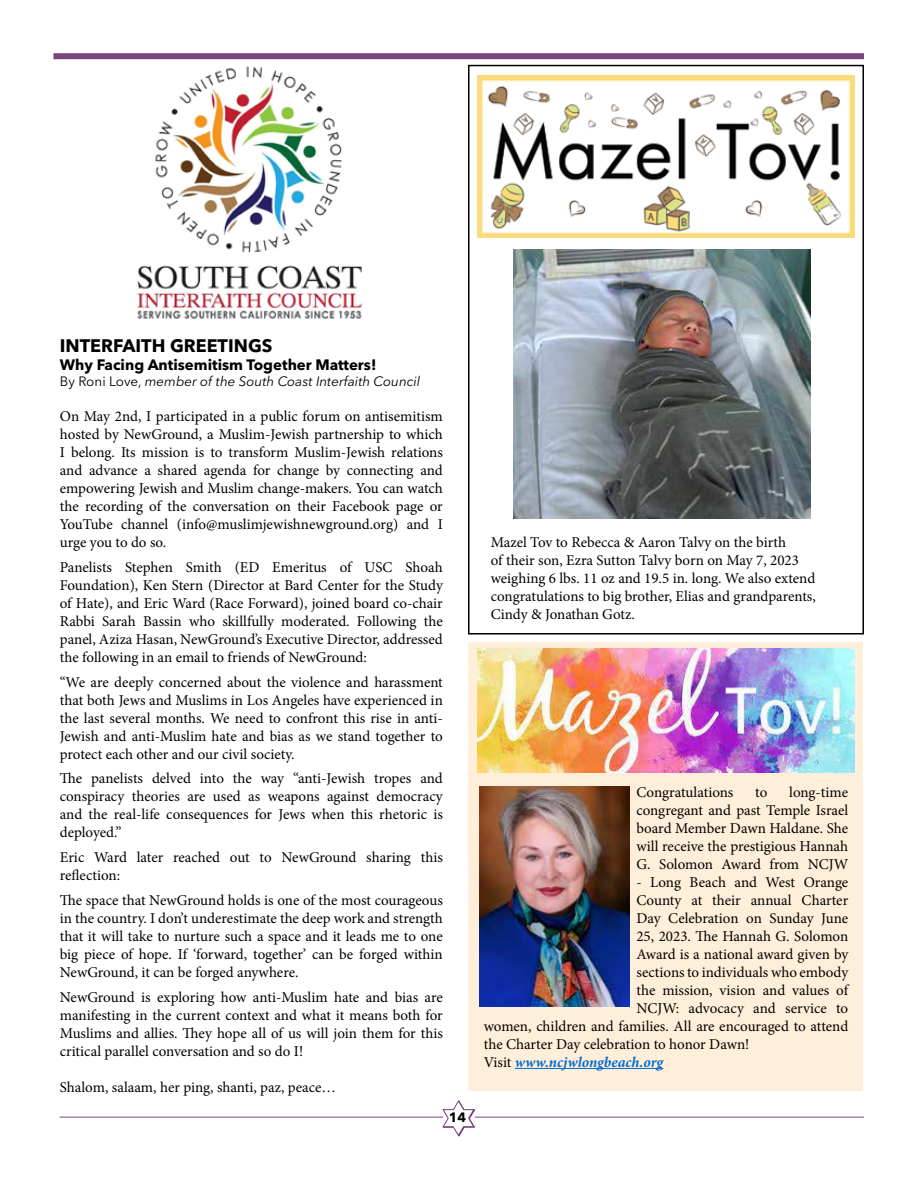
<style>
.page{position:relative;width:918px;height:1188px;background:#fff}
.page>*{position:absolute;margin:0;border:0;box-sizing:border-box;transform-origin:0 0}
.t1{font:700 18px "Avenir Next LT Pro";color:#000}
.t2{font:15px/18px "Minion Pro";letter-spacing:-.005em;color:#000;text-align:justify}
.t3{font:700 15px "Avenir Next LT Pro";color:#000}
.t4{font:italic 700 15px "Minion Pro";color:#006dcf}
.t5{font:italic 13.5px "Avenir Next LT Pro";color:#000}
.t6{font:700 13.5px "Avenir Next LT Pro";color:#000}
.s1{font-style:normal}
.s2{font-weight:400;font-style:normal;color:#000}
</style>
<div class="page">
<svg style="left:443px;top:1100px;width:32px;height:37px"></svg>
<hr style="left:475px;top:1117px;width:389px;height:1px;background:#79457f">
<hr style="left:60px;top:1117px;width:383px;height:1px;background:#79457f">
<div style="left:53px;top:53px;width:811px;height:6px;background:#79457f"></div>
<img style="left:138px;top:66px;width:224px;height:253px">
<div style="left:469px;top:642px;width:394px;height:449px;background:#ffeed9"></div>
<img style="left:477px;top:75px;width:378px;height:162px">
<img style="left:513px;top:250px;width:297px;height:268px">
<div style="left:468px;top:65px;width:396px;height:569px;border:2px solid #000"></div>
<img style="left:477px;top:648px;width:378px;height:124px">
<hr style="left:515px;top:1068px;width:148px;height:1px;background:#006dcf">
<img style="left:480px;top:786px;width:150px;height:221px">
<p class="t1" style="left:60px;top:334px;width:214px">INTERFAITH GREETINGS</p>
<p class="t3" style="left:60px;top:355px;width:318px">Why Facing Antisemitism Together Matters!</p>
<p class="t5" style="left:60px;top:373px;width:362px"><span class="s1">By Roni Love,</span> member of the South Coast Interfaith Council</p>
<p class="t2" style="left:60px;top:408px;width:385px">On May 2nd, I participated in a public forum on antisemitism hosted by NewGround, a Muslim-Jewish partnership to which I belong. Its mission is to transform Muslim-Jewish relations and advance a shared agenda for change by connecting and empowering Jewish and Muslim change-makers. You can watch the recording of the conversation on their Facebook page or YouTube channel (info@muslimjewishnewground.org) and I urge you to do so.</p>
<p class="t2" style="left:60px;top:558px;width:385px">Panelists Stephen Smith (ED Emeritus of USC Shoah Foundation), Ken Stern (Director at Bard Center for the Study of Hate), and Eric Ward (Race Forward), joined board co-chair Rabbi Sarah Bassin who skillfully moderated. Following the panel, Aziza Hasan, NewGround’s Executive Director, addressed the following in an email to friends of NewGround:</p>
<p class="t2" style="left:60px;top:673px;width:385px">“We are deeply concerned about the violence and harassment that both Jews and Muslims in Los Angeles have experienced in the last several months. We need to confront this rise in anti-Jewish and anti-Muslim hate and bias as we stand together to protect each other and our civil society.</p>
<p class="t2" style="left:60px;top:770px;width:385px">The panelists delved into the way “anti-Jewish tropes and conspiracy theories are used as weapons against democracy and the real-life consequences for Jews when this rhetoric is deployed.”</p>
<p class="t2" style="left:60px;top:849px;width:385px">Eric Ward later reached out to NewGround sharing this reflection:</p>
<p class="t2" style="left:60px;top:891px;width:385px">The space that NewGround holds is one of the most courageous in the country. I don’t underestimate the deep work and strength that it will take to nurture such a space and it leads me to one big piece of hope. If ‘forward, together’ can be forged within NewGround, it can be forged anywhere.</p>
<p class="t2" style="left:60px;top:988px;width:385px">NewGround is exploring how anti-Muslim hate and bias are manifesting in the current context and what it means both for Muslims and allies. They hope all of us will join them for this critical parallel conversation and so do I!</p>
<p class="t2" style="left:60px;top:1078px;width:278px">Shalom, salaam, her ping, shanti, paz, peace…</p>
<p class="t6" style="left:449px;top:1109px;width:19px">14</p>
<p class="t2" style="left:491px;top:533px;width:327px;text-align:left">Mazel Tov to Rebecca &amp; Aaron Talvy on the birth<br>of their son, Ezra Sutton Talvy born on May 7, 2023 weighing 6 lbs. 11 oz and 19.5 in. long. We also extend congratulations to big brother, Elias and grandparents, Cindy &amp; Jonathan Gotz.</p>
<p class="t2" style="left:636px;top:783px;width:213px;text-indent:153px">long-time congregant and past Temple Israel board Member Dawn Haldane. She will receive the prestigious Hannah G. Solomon Award from NCJW</p>
<p class="t2" style="left:636px;top:873px;width:213px">- Long Beach and West Orange</p>
<p class="t2" style="left:636px;top:891px;width:213px">County at their annual Charter</p>
<p class="t2" style="left:636px;top:909px;width:213px">Day Celebration on Sunday June</p>
<p class="t2" style="left:636px;top:927px;width:213px">25, 2023. The Hannah G. Solomon</p>
<p class="t2" style="left:636px;top:945px;width:213px">Award is a national award given by</p>
<p class="t2" style="left:636px;top:963px;width:213px">sections to individuals who embody</p>
<p class="t2" style="left:636px;top:981px;width:213px">the mission, vision and values of</p>
<p class="t2" style="left:636px;top:999px;width:213px">NCJW: advocacy and service to</p>
<p class="t2" style="left:484px;top:1017px;width:366px">women, children and families. All are encouraged to attend</p>
<p class="t2" style="left:484px;top:1035px;width:267px">the Charter Day celebration to honor Dawn!</p>
<p class="t4" style="left:484px;top:1051px;width:181px"><span class="s2">Visit</span> www.ncjwlongbeach.org</p>
<p class="t2" style="left:636px;top:783px;width:99px">Congratulations</p>
<p class="t2" style="left:755px;top:783px;width:14px">to</p>
</div>
